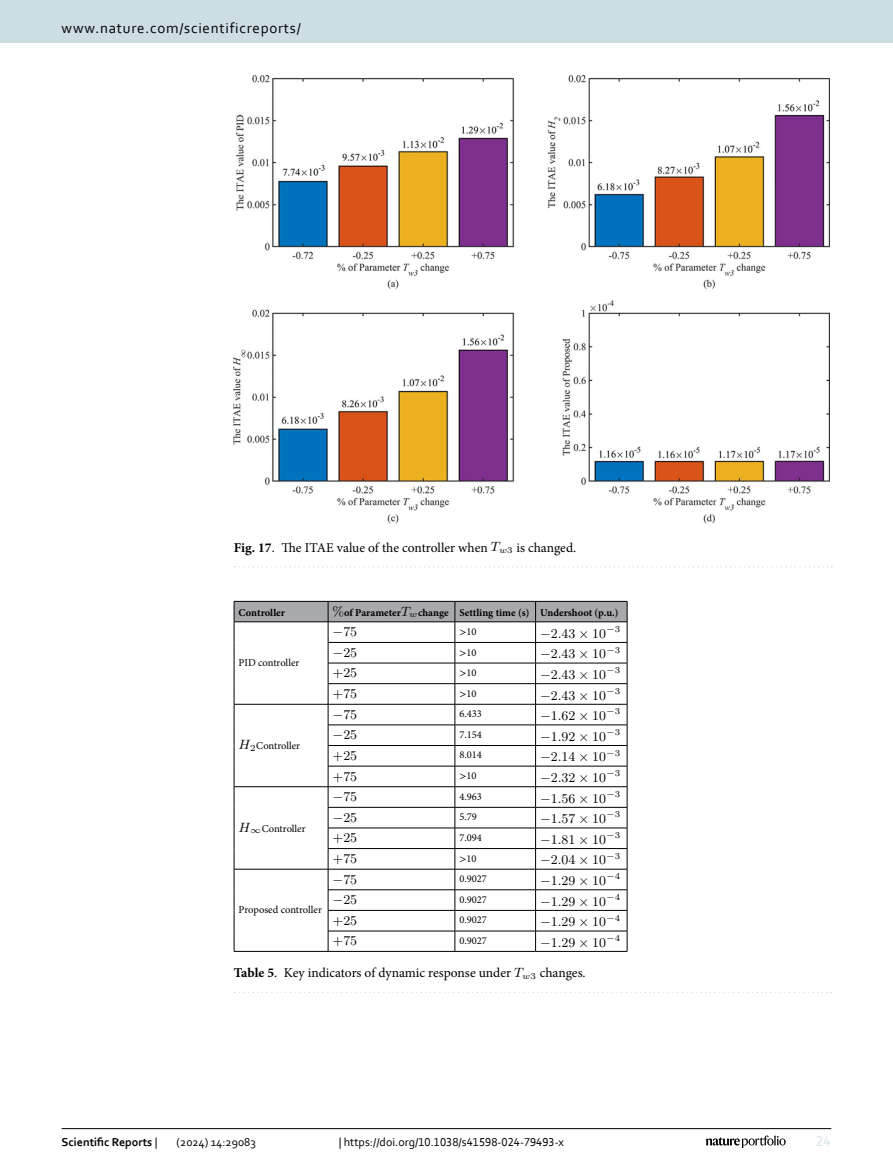
<style>
.page{position:relative;width:893px;height:1174px;background:#fff}
.page>*{position:absolute;margin:0;border:0;box-sizing:border-box;transform-origin:0 0}
.t1{font:15px "Corbel";letter-spacing:.05em;color:#000}
.t2{font:15px "Corbel";color:#d9e4eb}
.t3{font:13.5px "LM Roman 9";color:#000}
.Table_Caption{font:13.5px "Minion Pro";letter-spacing:-.005em;color:#000}
.Figure_Caption{font:13.5px "Minion Pro";letter-spacing:-.005em;color:#000}
.t4{font:13.5px "LM Math Italic 9";color:#000}
.t5{font:12px "Corbel";color:#000}
.t6{font:700 12px "Corbel";color:#000}
.Table_Body{font:10.5px "Minion Pro";color:#000}
.Table_Head{font:700 10.5px "Minion Pro";color:#000}
.s1{font-weight:700}
.s2{font-family:"LM Math Italic 9"}
.s3{font-family:"STIX"}
.s4{font-weight:400}
</style>
<div class="page">
<hr style="left:328px;top:951px;width:127px;height:1px;background:#000">
<hr style="left:455px;top:951px;width:81px;height:1px;background:#000">
<hr style="left:536px;top:951px;width:91px;height:1px;background:#000">
<hr style="left:234px;top:951px;width:94px;height:1px;background:#000">
<svg style="left:235px;top:991px;width:597px;height:2px"></svg>
<img style="left:234px;top:76px;width:595px;height:448px">
<svg style="left:235px;top:566px;width:597px;height:1px"></svg>
<hr style="left:62px;top:1128px;width:769px;height:1px;background:#000">
<svg style="left:706px;top:1135px;width:80px;height:12px"></svg>
<div style="left:0;top:0;width:893px;height:43px;background:#cedde4"></div>
<svg style="left:234px;top:601px;width:394px;height:350px"></svg>
<p class="t1" style="left:62px;top:18px;width:241px">www.nature.com/scientificreports/</p>
<p class="Figure_Caption" style="left:234px;top:538px;width:344px"><span class="s1">Fig. 17</span>. The ITAE value of the controller when <span class="s2">T</span><sub>w</sub><sub>3</sub> is changed.</p>
<p class="Table_Head" style="left:239px;top:605px;width:48px">Controller</p>
<p class="t3" style="left:333px;top:600px;width:13px">%</p>
<p class="Table_Head" style="left:344px;top:605px;width:58px">of Parameter</p>
<p class="t4" style="left:401px;top:605px;width:18px">T<sub>w</sub></p>
<p class="Table_Head" style="left:418px;top:605px;width:32px">change</p>
<p class="Table_Head" style="left:459px;top:605px;width:72px">Settling time (s)</p>
<p class="Table_Head" style="left:540px;top:605px;width:80px">Undershoot (p.u.)</p>
<p class="Table_Body" style="left:239px;top:655px;width:62px">PID controller</p>
<p class="t3" style="left:333px;top:621px;width:26px">−75</p>
<p class="Table_Body" style="left:459px;top:624px;width:19px"><span class="s3">&gt;</span>10</p>
<p class="t3" style="left:540px;top:622px;width:37px">−2<span class="s2">.</span>43</p>
<p class="t3" style="left:592px;top:622px;width:29px">10−<sup>3</sup></p>
<p class="t3" style="left:333px;top:641px;width:26px">−25</p>
<p class="Table_Body" style="left:459px;top:645px;width:19px"><span class="s3">&gt;</span>10</p>
<p class="t3" style="left:540px;top:643px;width:37px">−2<span class="s2">.</span>43</p>
<p class="t3" style="left:592px;top:643px;width:29px">10−<sup>3</sup></p>
<p class="t3" style="left:333px;top:662px;width:26px">+25</p>
<p class="Table_Body" style="left:459px;top:666px;width:19px"><span class="s3">&gt;</span>10</p>
<p class="t3" style="left:540px;top:663px;width:37px">−2<span class="s2">.</span>43</p>
<p class="t3" style="left:592px;top:663px;width:29px">10−<sup>3</sup></p>
<p class="t3" style="left:333px;top:683px;width:26px">+75</p>
<p class="Table_Body" style="left:459px;top:686px;width:19px"><span class="s3">&gt;</span>10</p>
<p class="t3" style="left:540px;top:684px;width:37px">−2<span class="s2">.</span>43</p>
<p class="t3" style="left:592px;top:684px;width:29px">10−<sup>3</sup></p>
<p class="t4" style="left:239px;top:739px;width:18px">H<sub>2</sub></p>
<p class="Table_Body" style="left:256px;top:739px;width:45px">Controller</p>
<p class="t4" style="left:239px;top:821px;width:24px">H∞</p>
<p class="Table_Body" style="left:262px;top:821px;width:45px">Controller</p>
<p class="t3" style="left:333px;top:703px;width:26px">−75</p>
<p class="Table_Body" style="left:459px;top:707px;width:24px">6.433</p>
<p class="t3" style="left:540px;top:705px;width:37px">−1<span class="s2">.</span>62</p>
<p class="t3" style="left:592px;top:705px;width:29px">10−<sup>3</sup></p>
<p class="t3" style="left:333px;top:724px;width:26px">−25</p>
<p class="Table_Body" style="left:459px;top:727px;width:24px">7.154</p>
<p class="t3" style="left:540px;top:725px;width:37px">−1<span class="s2">.</span>92</p>
<p class="t3" style="left:592px;top:725px;width:29px">10−<sup>3</sup></p>
<p class="t3" style="left:333px;top:744px;width:26px">+25</p>
<p class="Table_Body" style="left:459px;top:748px;width:24px">8.014</p>
<p class="t3" style="left:540px;top:746px;width:37px">−2<span class="s2">.</span>14</p>
<p class="t3" style="left:592px;top:746px;width:29px">10−<sup>3</sup></p>
<p class="t3" style="left:333px;top:765px;width:26px">+75</p>
<p class="Table_Body" style="left:459px;top:769px;width:19px"><span class="s3">&gt;</span>10</p>
<p class="t3" style="left:540px;top:766px;width:37px">−2<span class="s2">.</span>32</p>
<p class="t3" style="left:592px;top:766px;width:29px">10−<sup>3</sup></p>
<p class="t3" style="left:333px;top:786px;width:26px">−75</p>
<p class="Table_Body" style="left:459px;top:789px;width:24px">4.963</p>
<p class="t3" style="left:540px;top:787px;width:37px">−1<span class="s2">.</span>56</p>
<p class="t3" style="left:592px;top:787px;width:29px">10−<sup>3</sup></p>
<p class="t3" style="left:333px;top:806px;width:26px">−25</p>
<p class="Table_Body" style="left:459px;top:810px;width:19px">5.79</p>
<p class="t3" style="left:540px;top:808px;width:37px">−1<span class="s2">.</span>57</p>
<p class="t3" style="left:592px;top:808px;width:29px">10−<sup>3</sup></p>
<p class="t3" style="left:333px;top:827px;width:26px">+25</p>
<p class="Table_Body" style="left:459px;top:830px;width:24px">7.094</p>
<p class="t3" style="left:540px;top:828px;width:37px">−1<span class="s2">.</span>81</p>
<p class="t3" style="left:592px;top:828px;width:29px">10−<sup>3</sup></p>
<p class="t3" style="left:333px;top:847px;width:26px">+75</p>
<p class="Table_Body" style="left:459px;top:851px;width:19px"><span class="s3">&gt;</span>10</p>
<p class="t3" style="left:540px;top:849px;width:37px">−2<span class="s2">.</span>04</p>
<p class="t3" style="left:592px;top:849px;width:29px">10−<sup>3</sup></p>
<p class="t3" style="left:333px;top:868px;width:26px">−75</p>
<p class="Table_Body" style="left:459px;top:871px;width:29px">0.9027</p>
<p class="t3" style="left:540px;top:869px;width:37px">−1<span class="s2">.</span>29</p>
<p class="t3" style="left:592px;top:869px;width:29px">10−<sup>4</sup></p>
<p class="t3" style="left:333px;top:889px;width:26px">−25</p>
<p class="Table_Body" style="left:459px;top:892px;width:29px">0.9027</p>
<p class="t3" style="left:540px;top:890px;width:37px">−1<span class="s2">.</span>29</p>
<p class="t3" style="left:592px;top:890px;width:29px">10−<sup>4</sup></p>
<p class="t3" style="left:333px;top:909px;width:26px">+25</p>
<p class="Table_Body" style="left:459px;top:913px;width:29px">0.9027</p>
<p class="t3" style="left:540px;top:911px;width:37px">−1<span class="s2">.</span>29</p>
<p class="t3" style="left:592px;top:911px;width:29px">10−<sup>4</sup></p>
<p class="t3" style="left:333px;top:930px;width:26px">+75</p>
<p class="Table_Body" style="left:459px;top:933px;width:29px">0.9027</p>
<p class="t3" style="left:540px;top:931px;width:37px">−1<span class="s2">.</span>29</p>
<p class="t3" style="left:592px;top:931px;width:29px">10−<sup>4</sup></p>
<p class="Table_Caption" style="left:234px;top:963px;width:353px"><span class="s1">Table 5</span>. Key indicators of dynamic response under <span class="s2">T</span><sub>w</sub><sub>3</sub> changes.</p>
<p class="Table_Body" style="left:239px;top:902px;width:85px">Proposed controller</p>
<p class="t6" style="left:62px;top:1134px;width:97px">Scientific Reports <span class="s4">|</span></p>
<p class="t5" style="left:177px;top:1134px;width:81px">(2024) 14:29083</p>
<p class="t5" style="left:339px;top:1134px;width:227px">| https://doi.org/10.1038/s41598-024-79493-x</p>
<p class="t2" style="left:816px;top:1132px;width:17px">24</p>
</div>
